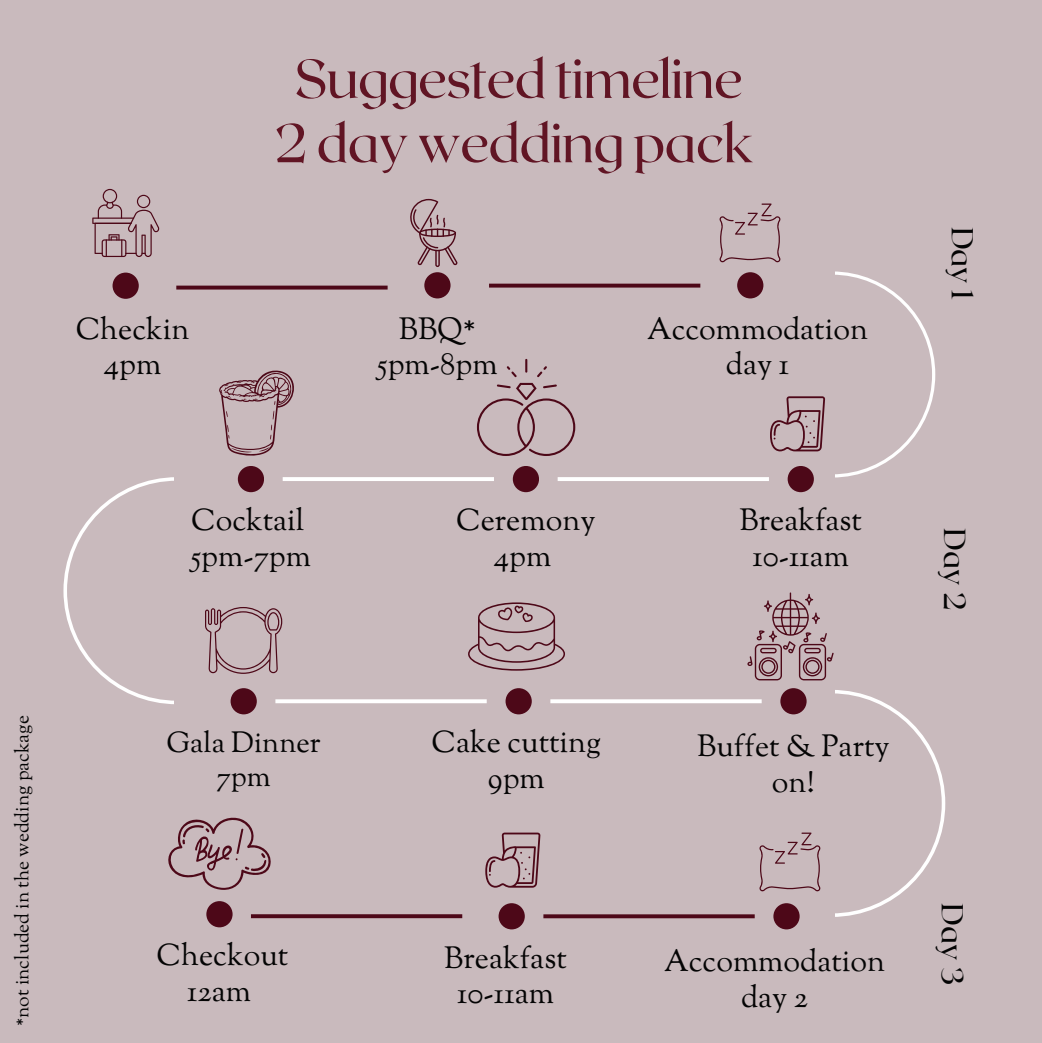
<style>
.page{position:relative;width:1042px;height:1043px;background:#fff}
.page>*{position:absolute;margin:0;border:0;box-sizing:border-box;transform-origin:0 0}
.t1{font:54.43px "Roxborough CF";letter-spacing:-.02em;color:#611524}
.t2{font:30.45px/35.4px "Sorts Mill Goudy";color:#040404;text-align:center}
.t3{font:30.45px "Roxborough CF";color:#040404}
.t4{font:28.88px "Sorts Mill Goudy";color:#040404}
.t5{font:19.25px "Sorts Mill Goudy";color:#040404}
</style>
<div class="page">
<div style="left:0;top:0;width:1041px;height:1041px;background:#c9babd"></div>
<svg style="left:835px;top:271px;width:100px;height:206px"></svg>
<svg style="left:64px;top:477px;width:110px;height:227px"></svg>
<div style="left:787px;top:466px;width:26px;height:26px;background:#4d0818;border-radius:50%"></div>
<hr style="left:557px;top:477px;width:211px;height:4px;background:#fff">
<div style="left:512px;top:466px;width:27px;height:26px;background:#4d0818;border-radius:50%"></div>
<hr style="left:282px;top:477px;width:212px;height:4px;background:#fff">
<div style="left:238px;top:466px;width:26px;height:26px;background:#4d0818;border-radius:50%"></div>
<svg style="left:770px;top:396px;width:54px;height:55px"></svg>
<svg style="left:219px;top:370px;width:75px;height:86px"></svg>
<svg style="left:525px;top:359px;width:2px;height:13px"></svg>
<svg style="left:537px;top:366px;width:10px;height:11px"></svg>
<svg style="left:506px;top:366px;width:10px;height:11px"></svg>
<svg style="left:477px;top:383px;width:98px;height:73px"></svg>
<div style="left:780px;top:688px;width:26px;height:26px;background:#4d0818;border-radius:50%"></div>
<svg style="left:550px;top:699px;width:211px;height:4px"></svg>
<div style="left:505px;top:688px;width:26px;height:26px;background:#4d0818;border-radius:50%"></div>
<svg style="left:275px;top:699px;width:211px;height:4px"></svg>
<div style="left:230px;top:688px;width:27px;height:26px;background:#4d0818;border-radius:50%"></div>
<svg style="left:205px;top:607px;width:77px;height:66px"></svg>
<svg style="left:468px;top:602px;width:97px;height:68px"></svg>
<svg style="left:747px;top:592px;width:86px;height:88px"></svg>
<div style="left:112px;top:272px;width:27px;height:27px;background:#4d0818;border-radius:50%"></div>
<div style="left:737px;top:272px;width:26px;height:26px;background:#4d0818;border-radius:50%"></div>
<svg style="left:92px;top:189px;width:67px;height:68px"></svg>
<div style="left:424px;top:272px;width:26px;height:26px;background:#4d0818;border-radius:50%"></div>
<svg style="left:176px;top:285px;width:211px;height:4px"></svg>
<svg style="left:489px;top:283px;width:211px;height:4px"></svg>
<svg style="left:719px;top:203px;width:61px;height:59px"></svg>
<svg style="left:410px;top:199px;width:47px;height:68px"></svg>
<svg style="left:835px;top:690px;width:110px;height:226px"></svg>
<div style="left:773px;top:902px;width:26px;height:27px;background:#4d0818;border-radius:50%"></div>
<svg style="left:543px;top:914px;width:211px;height:4px"></svg>
<div style="left:498px;top:902px;width:26px;height:27px;background:#4d0818;border-radius:50%"></div>
<svg style="left:485px;top:832px;width:55px;height:55px"></svg>
<svg style="left:168px;top:817px;width:102px;height:72px"></svg>
<svg style="left:251px;top:914px;width:211px;height:3px"></svg>
<div style="left:206px;top:900px;width:26px;height:27px;background:#4d0818;border-radius:50%"></div>
<svg style="left:759px;top:832px;width:61px;height:59px"></svg>
<p class="t2" style="left:76px;top:314px;width:115px">Checkin</p>
<p class="t2" style="left:104px;top:349px;width:59px">4pm</p>
<p class="t1" style="left:294px;top:43px;width:450px">Suggested timeline</p>
<p class="t1" style="left:274px;top:108px;width:480px">2 day wedding pack</p>
<p class="t2" style="left:399px;top:314px;width:79px">BBQ*</p>
<p class="t2" style="left:377px;top:349px;width:122px">5pm-8pm</p>
<p class="t2" style="left:646px;top:314px;width:222px">Accommodation day 1</p>
<p class="t3" style="left:981px;top:226px;width:75px;rotate:90deg">Day 1</p>
<p class="t5" style="left:10px;top:1025px;width:312px;rotate:-90deg">*not included in the wedding package</p>
<p class="t2" style="left:191px;top:505px;width:115px">Cocktail</p>
<p class="t2" style="left:191px;top:540px;width:122px">5pm-7pm</p>
<p class="t4" style="left:167px;top:724px;width:156px">Gala Dinner</p>
<p class="t4" style="left:216px;top:758px;width:56px">7pm</p>
<p class="t2" style="left:156px;top:940px;width:133px">Checkout</p>
<p class="t2" style="left:187px;top:975px;width:65px">12am</p>
<p class="t2" style="left:456px;top:505px;width:141px">Ceremony</p>
<p class="t2" style="left:493px;top:540px;width:59px">4pm</p>
<p class="t2" style="left:431px;top:726px;width:171px">Cake cutting</p>
<p class="t2" style="left:487px;top:762px;width:58px">9pm</p>
<p class="t2" style="left:444px;top:942px;width:124px">Breakfast</p>
<p class="t2" style="left:457px;top:977px;width:98px">10-11am</p>
<p class="t2" style="left:739px;top:505px;width:124px">Breakfast</p>
<p class="t2" style="left:752px;top:540px;width:98px">10-11am</p>
<p class="t3" style="left:974px;top:528px;width:84px;rotate:90deg">Day 2</p>
<p class="t2" style="left:697px;top:731px;width:194px">Buffet &amp; Party on!</p>
<p class="t2" style="left:664px;top:946px;width:222px">Accommodation day 2</p>
<p class="t3" style="left:972px;top:902px;width:83px;rotate:90deg">Day 3</p>
</div>
